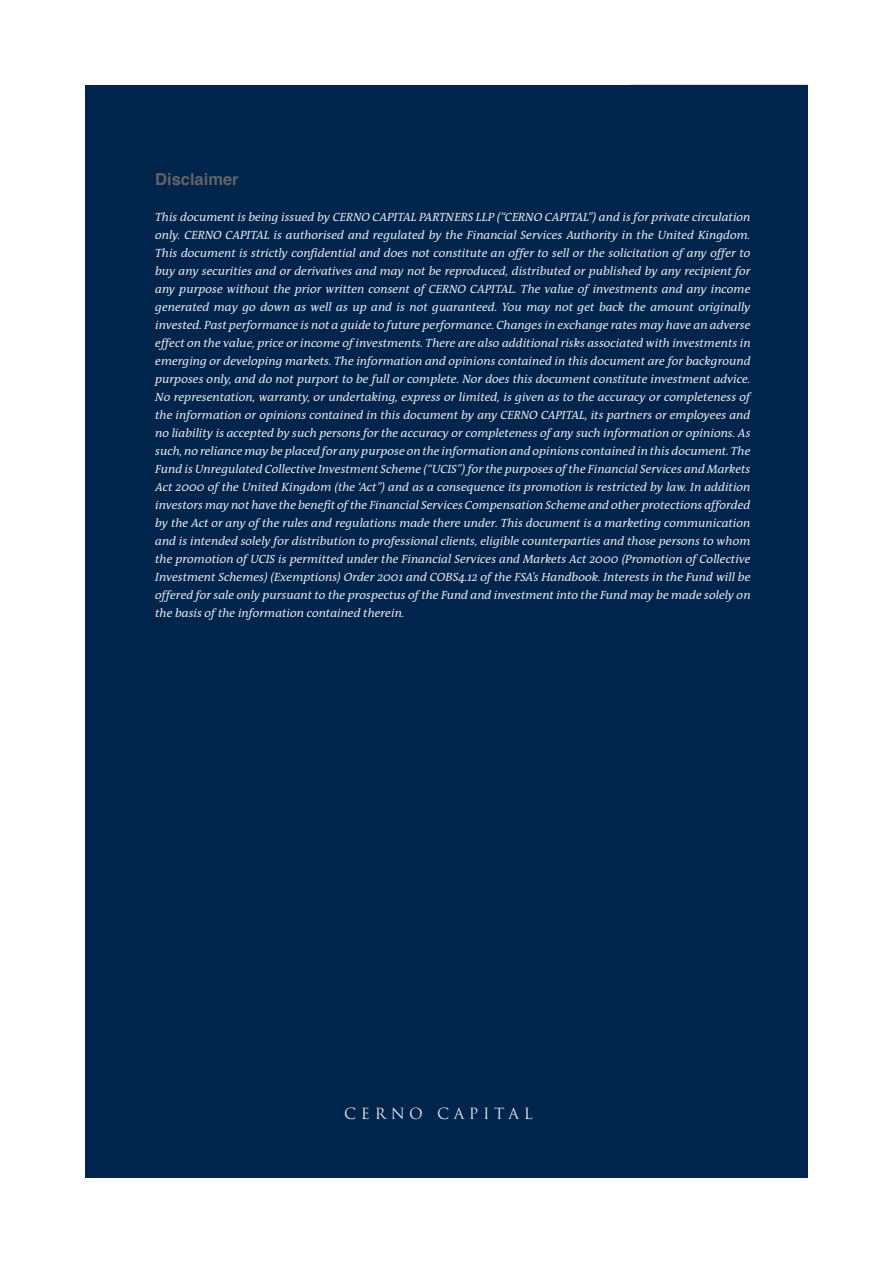
<style>
.page{position:relative;width:893px;height:1263px;background:#fff}
.page>*{position:absolute;margin:0;border:0;box-sizing:border-box;transform-origin:0 0}
.Crosshead{font:700 16.5px "Helvetica";color:#636366}
.t1{font:15px "Trajan Pro";letter-spacing:.31em;color:#e6e7e9}
.Text{font:italic 12px/18px "The Antiqua B5 i";color:#e6e7e9;text-align:justify}
</style>
<div class="page">
<div style="left:85px;top:85px;width:723px;height:1093px;background:#00254c"></div>
<p class="Crosshead" style="left:155px;top:166px;width:85px">Disclaimer</p>
<p class="Text" style="left:155px;top:209px;width:597px">This document is being issued by CERNO CAPITAL PARTNERS LLP (“CERNO CAPITAL”) and is for private circulation only. CERNO CAPITAL is authorised and regulated by the Financial Services Authority in the United Kingdom.<br>This document is strictly confidential and does not constitute an offer to sell or the solicitation of any offer to buy any securities and or derivatives and may not be reproduced, distributed or published by any recipient for any purpose without the prior written consent of CERNO CAPITAL. The value of investments and any income generated may go down as well as up and is not guaranteed. You may not get back the amount originally invested. Past performance is not a guide to future performance. Changes in exchange rates may have an adverse effect on the value, price or income of investments. There are also additional risks associated with investments in emerging or developing markets. The information and opinions contained in this document are for background purposes only, and do not purport to be full or complete. Nor does this document constitute investment advice.<br>No representation, warranty, or undertaking, express or limited, is given as to the accuracy or completeness of the information or opinions contained in this document by any CERNO CAPITAL, its partners or employees and no liability is accepted by such persons for the accuracy or completeness of any such information or opinions. As such, no reliance may be placed for any purpose on the information and opinions contained in this document. The Fund is Unregulated Collective Investment Scheme (“UCIS”) for the purposes of the Financial Services and Markets Act 2000 of the United Kingdom (the ‘Act”) and as a consequence its promotion is restricted by law. In addition investors may not have the benefit of the Financial Services Compensation Scheme and other protections afforded by the Act or any of the rules and regulations made there under. This document is a marketing communication and is intended solely for distribution to professional clients, eligible counterparties and those persons to whom the promotion of UCIS is permitted under the Financial Services and Markets Act 2000 (Promotion of Collective Investment Schemes) (Exemptions) Order 2001 and COBS4.12 of the FSA’s Handbook. Interests in the Fund will be offered for sale only pursuant to the prospectus of the Fund and investment into the Fund may be made solely on the basis of the information contained therein.</p>
<p class="t1" style="left:344px;top:1104px;width:190px">CERNO CAPITAL</p>
</div>
